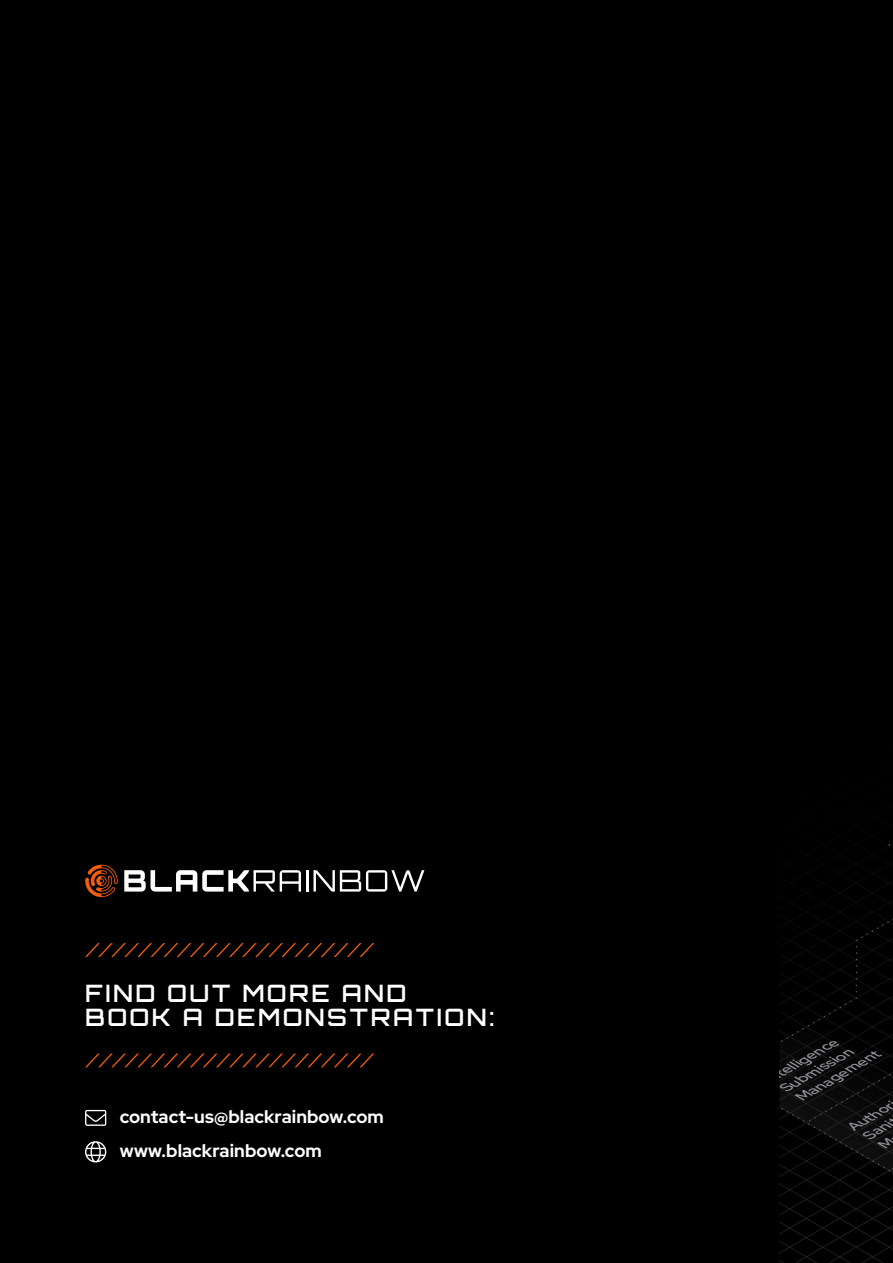
<style>
.page{position:relative;width:893px;height:1263px;background:#000}
.page>*{position:absolute;margin:0;border:0;box-sizing:border-box;transform-origin:0 0}
.t1{font:600 24px/24px "Orbitron";letter-spacing:.1em;color:#fff}
.t2{font:700 18px/34.5px "Red Hat Display";letter-spacing:.005em;color:#fff}
.t3{font:italic 600 13.05px/15.6px "Red Hat Display";color:#939598;text-align:center;scale:1.15 1}
</style>
<div class="page">
<hr style="left:306px;top:870px;width:2px;height:21px;background:#fff">
<svg style="left:314px;top:870px;width:110px;height:21px"></svg>
<svg style="left:124px;top:870px;width:177px;height:21px"></svg>
<svg style="left:85px;top:865px;width:33px;height:32px"></svg>
<svg style="left:780px;top:844px;width:113px;height:419px"></svg>
<svg style="left:85px;top:1053px;width:289px;height:14px"></svg>
<svg style="left:85px;top:943px;width:289px;height:14px"></svg>
<svg style="left:85px;top:1141px;width:21px;height:21px"></svg>
<svg style="left:85px;top:1110px;width:21px;height:16px"></svg>
<h1 class="t1" style="left:85px;top:981px;width:411px">FIND OUT MORE AND<br>BOOK A DEMONSTRATION:</h1>
<p class="t2" style="left:120px;top:1099px;width:266px">contact-us@blackrainbow.com www.blackrainbow.com</p>
<p class="t3" style="left:765px;top:1072px;width:71px;rotate:-30deg">Intelligence</p>
<p class="t3" style="left:781px;top:1081px;width:70px;rotate:-30deg">Submission</p>
<p class="t3" style="left:796px;top:1090px;width:82px;rotate:-30deg">Management</p>
<p class="t3" style="left:848px;top:1120px;width:44px;rotate:-30deg">Author<br>Sani<br>M</p>
</div>
